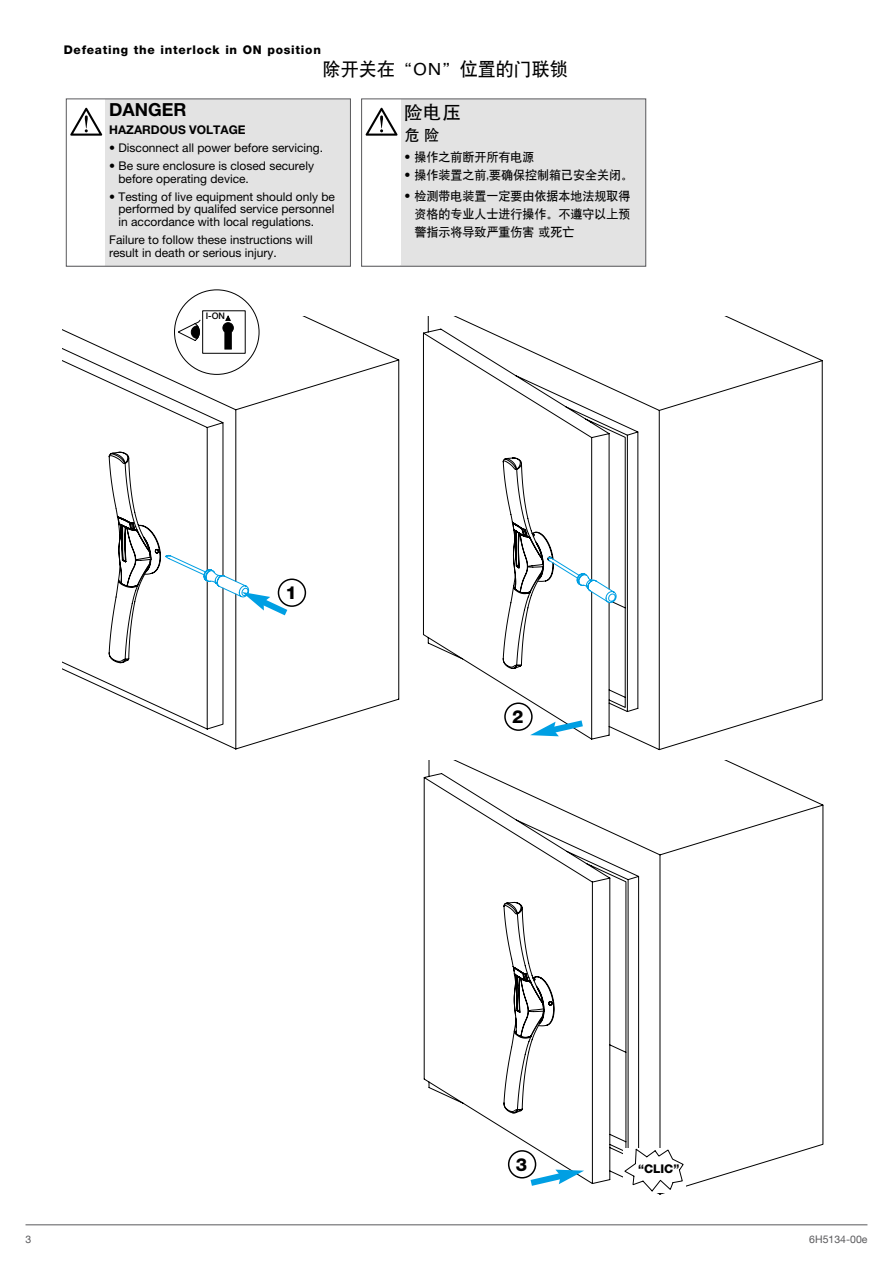
<style>
.page{position:relative;width:893px;height:1263px;background:#fff}
.page>*{position:absolute;margin:0;border:0;box-sizing:border-box;transform-origin:0 0}
.t1{font:500 18.75px "ST Heiti SC";color:#000}
.t2{font:18px "SIL Hei Med Jian";color:#000}
.t3{font:700 18px "Helvetica Neue LTW1 G";color:#000}
.t4{font:800 18px "Helvetica Neue LT Com";color:#000}
.t5{font:15px "SIL Hei Med Jian";color:#000}
.t6{font:12px/12.8px "Helvetica Neue LTW1 G";color:#000}
.t7{font:12px/18px "SIL Hei Med Jian";color:#000;text-align:justify}
.t8{font:800 12px "Helvetica Neue LT Com";letter-spacing:.06em;color:#000}
.t9{font:700 12px "Helvetica Neue LTW1 G";color:#000}
.t10{font:10.5px "Helvetica Neue LT Com";color:#59595c}
.t11{font:500 9px "Helvetica Neue LT Com";color:#000}
.s1{font-family:"Helvetica Neue LT Com"}
</style>
<div class="page">
<hr style="left:26px;top:1224px;width:841px;height:1px;background:#59595c">
<svg style="left:62px;top:316px;width:338px;height:434px"></svg>
<svg style="left:423px;top:316px;width:400px;height:435px"></svg>
<svg style="left:502px;top:437px;width:115px;height:232px"></svg>
<svg style="left:423px;top:761px;width:401px;height:434px"></svg>
<svg style="left:504px;top:702px;width:85px;height:35px"></svg>
<svg style="left:508px;top:1150px;width:76px;height:40px"></svg>
<svg style="left:623px;top:1148px;width:61px;height:44px"></svg>
<svg style="left:108px;top:451px;width:198px;height:212px"></svg>
<svg style="left:174px;top:289px;width:86px;height:86px"></svg>
<div style="left:66px;top:99px;width:284px;height:167px;background:#e3e3e3"></div>
<div style="left:67px;top:99px;width:38px;height:166px;background:#fff"></div>
<svg style="left:70px;top:108px;width:32px;height:28px"></svg>
<div style="left:66px;top:99px;width:285px;height:168px;border:1px solid #59595c"></div>
<div style="left:362px;top:99px;width:284px;height:167px;background:#e3e3e3"></div>
<div style="left:362px;top:99px;width:38px;height:166px;background:#fff"></div>
<svg style="left:366px;top:108px;width:31px;height:28px"></svg>
<div style="left:361px;top:99px;width:285px;height:168px;border:1px solid #59595c"></div>
<p class="t8" style="left:64px;top:43px;width:259px">Defeating the interlock in ON position</p>
<h2 class="t2" style="left:323px;top:57px;width:246px">除开关在“ON”位置的门联锁</h2>
<h2 class="t3" style="left:109px;top:99px;width:79px">DANGER</h2>
<p class="t9" style="left:109px;top:123px;width:138px">HAZARDOUS VOLTAGE</p>
<p class="t6" style="left:109px;top:141px;width:215px">• Disconnect all power before servicing.</p>
<p class="t6" style="left:119px;top:159px;width:197px;text-indent:-9px">• Be sure enclosure is closed securely before operating device.</p>
<p class="t6" style="left:119px;top:190px;width:218px;text-align:justify;text-indent:-9px">• Testing of live equipment should only be performed by qualifed service personnel in accordance with local regulations.</p>
<p class="t6" style="left:109px;top:233px;width:205px">Failure to follow these instructions will result in death or serious injury.</p>
<p class="t11" style="left:206px;top:310px;width:21px">I-ON</p>
<h1 class="t1" style="left:404px;top:102px;width:58px">险电压</h1>
<p class="t5" style="left:404px;top:125px;width:36px">危 险</p>
<p class="t7" style="left:404px;top:147px;width:131px"><span class="s1">•</span> 操作之前断开所有电源</p>
<p class="t7" style="left:404px;top:165px;width:230px"><span class="s1">•</span> 操作装置之前,要确保控制箱已安全关闭。</p>
<p class="t7" style="left:414px;top:186px;width:217px;text-indent:-10px"><span class="s1">•</span> 检测带电装置一定要由依据本地法规取得资格的专业人士进行操作。不遵守以上预警指示将导致严重伤害 或死亡</p>
<h2 class="t4" style="left:286px;top:582px;width:13px">1</h2>
<h2 class="t4" style="left:512px;top:706px;width:13px">2</h2>
<h2 class="t4" style="left:516px;top:1154px;width:13px">3</h2>
<p class="t8" style="left:638px;top:1161px;width:43px">“CLIC”</p>
<p class="t10" style="left:26px;top:1232px;width:7px">3</p>
<p class="t10" style="left:809px;top:1232px;width:60px">6H5134-00e</p>
</div>
